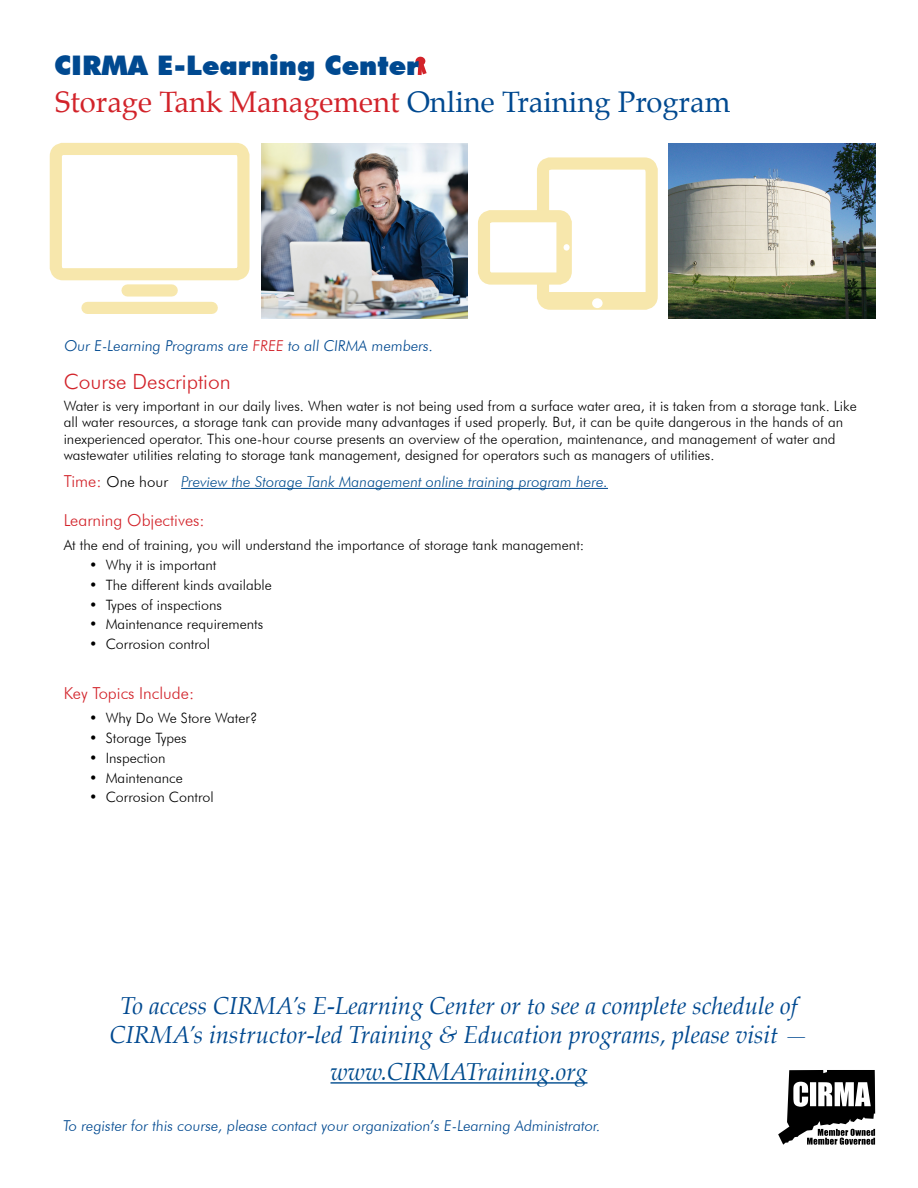
<style>
.page{position:relative;width:918px;height:1188px;background:#fff}
.page>*{position:absolute;margin:0;border:0;box-sizing:border-box;transform-origin:0 0}
.t1{font:29.1px "Palatino";color:#d2232a}
.t2{font:900 27px "Futura BT";color:#004990}
.t3{font:italic 24px/28.5px "Palatino";color:#004990;text-align:center}
.t4{font:italic 24px "Palatino";color:#004c8e}
.t5{font:300 21px "Futura BT";color:#d2232a}
.t6{font:300 16.5px "Futura BT";color:#d2232a}
.t7{font:300 15px "Futura BT";color:#004990}
.t8{font:italic 300 15px "Futura BT";color:#004c8e}
.t9{font:300 15px "Futura BT";color:#000}
.t10{font:300 14.25px/16.5px "Futura BT";color:#000}
.s1{color:#004990}
.s2{color:#d2232a}
.s3{font-size:16.5px;color:#d2232a}
</style>
<div class="page">
<hr style="left:181px;top:488px;width:391px;height:1px;background:#004c8e">
<hr style="left:572px;top:488px;width:36px;height:1px;background:#004990">
<div style="left:537px;top:157px;width:121px;height:153px;border:12px solid #f7e7ac;border-radius:7px"></div>
<div style="left:544px;top:292px;width:105px;height:12px;background:#f7e7ac"></div>
<div style="left:592px;top:298px;width:11px;height:10px;background:#fff;border-radius:50%"></div>
<div style="left:484px;top:216px;width:82px;height:63px;background:#fff;border-radius:7px"></div>
<div style="left:478px;top:210px;width:94px;height:75px;border:12px solid #f7e7ac;border-radius:7px"></div>
<div style="left:556px;top:216px;width:13px;height:64px;background:#f7e7ac"></div>
<div style="left:564px;top:244px;width:6px;height:7px;background:#fff;border-radius:50%"></div>
<div style="left:50px;top:143px;width:200px;height:137px;border:12px solid #f7e7ac;border-radius:7px"></div>
<div style="left:128px;top:284px;width:44px;height:13px;background:#f7e7ac"></div>
<div style="left:87px;top:302px;width:125px;height:12px;background:#f7e7ac"></div>
<svg style="left:417px;top:65px;width:10px;height:10px"></svg>
<svg style="left:415px;top:56px;width:11px;height:10px"></svg>
<img style="left:669px;top:144px;width:206px;height:174px">
<svg style="left:778px;top:1070px;width:97px;height:75px"></svg>
<hr style="left:331px;top:1082px;width:256px;height:2px;background:#004c8e">
<img style="left:261px;top:143px;width:207px;height:175px">
<h2 class="t2" style="left:54px;top:49px;width:367px">CIRMA E-Learning Center</h2>
<h1 class="t1" style="left:55px;top:78px;width:677px">Storage Tank Management <span class="s1">Online Training Program</span></h1>
<p class="t7" style="left:64px;top:336px;width:372px">Our -E Learning Programs are <span class="s2">FREE</span> to all CIRMA members.</p>
<h3 class="t5" style="left:64px;top:369px;width:169px">Course Description</h3>
<p class="t10" style="left:64px;top:397px;width:795px">Water is very important in our daily lives. When water is not being used from a surface water area isit, taken from a storage tank. Like all water resources a, storage tank can provide many advantages if used properly. But it, can be quite dangerous in the hands of an inexperienced operator. This one-hour course presents an overview of the operation, maintenance, and management of water and wastewater utilities relating to storage tank management, designed for operators such as managers of utilities.</p>
<p class="t8" style="left:181px;top:472px;width:428px">Preview the Storage Tank Management online training program <span class="s1">here.</span></p>
<p class="t9" style="left:64px;top:472px;width:106px"><span class="s3">Time:</span> One hour</p>
<p class="t6" style="left:64px;top:510px;width:142px">Learning Objectives:</p>
<p class="t10" style="left:106px;top:535px;width:480px;line-height:19.8px;text-indent:-42px">At the end of training, you will understand the importance of storage tank management:<br>Why isit important</p>
<p class="t10" style="left:89px;top:557px;width:10px">•</p>
<p class="t10" style="left:89px;top:576px;width:10px">•</p>
<p class="t10" style="left:106px;top:576px;width:168px">The different kinds available</p>
<p class="t10" style="left:89px;top:596px;width:10px">•</p>
<p class="t10" style="left:106px;top:596px;width:118px">Types of inspections</p>
<p class="t10" style="left:89px;top:616px;width:10px">•</p>
<p class="t10" style="left:106px;top:616px;width:159px">Maintenance requirements</p>
<p class="t10" style="left:89px;top:636px;width:10px">•</p>
<p class="t10" style="left:106px;top:636px;width:106px">Corrosion control</p>
<p class="t6" style="left:64px;top:683px;width:132px">Key Topics Include:</p>
<p class="t10" style="left:106px;top:710px;width:153px">Why Do We Store Water?</p>
<p class="t10" style="left:89px;top:710px;width:10px">•</p>
<p class="t10" style="left:89px;top:730px;width:10px">•</p>
<p class="t10" style="left:106px;top:730px;width:83px">Storage Types</p>
<p class="t10" style="left:89px;top:749px;width:10px">•</p>
<p class="t10" style="left:106px;top:749px;width:61px">Inspection</p>
<p class="t10" style="left:89px;top:769px;width:10px">•</p>
<p class="t10" style="left:106px;top:769px;width:79px">Maintenance</p>
<p class="t10" style="left:89px;top:789px;width:10px">•</p>
<p class="t10" style="left:106px;top:789px;width:110px">Corrosion Control</p>
<h3 class="t3" style="left:110px;top:991px;width:700px">To access CIRMA Es’ -Learning Center or to see a complete schedule of<br>CIRMA s’ instructor-led Training &amp; Education programs, please visit —</h3>
<h3 class="t4" style="left:331px;top:1052px;width:258px">www.CIRMATraining.org</h3>
<p class="t7" style="left:63px;top:1117px;width:371px">To register for this course, please contact your organization</p>
<p class="t7" style="left:429px;top:1117px;width:171px">-Es’ Learning Administrator</p>
<p class="t7" style="left:596px;top:1117px;width:8px">.</p>
</div>
